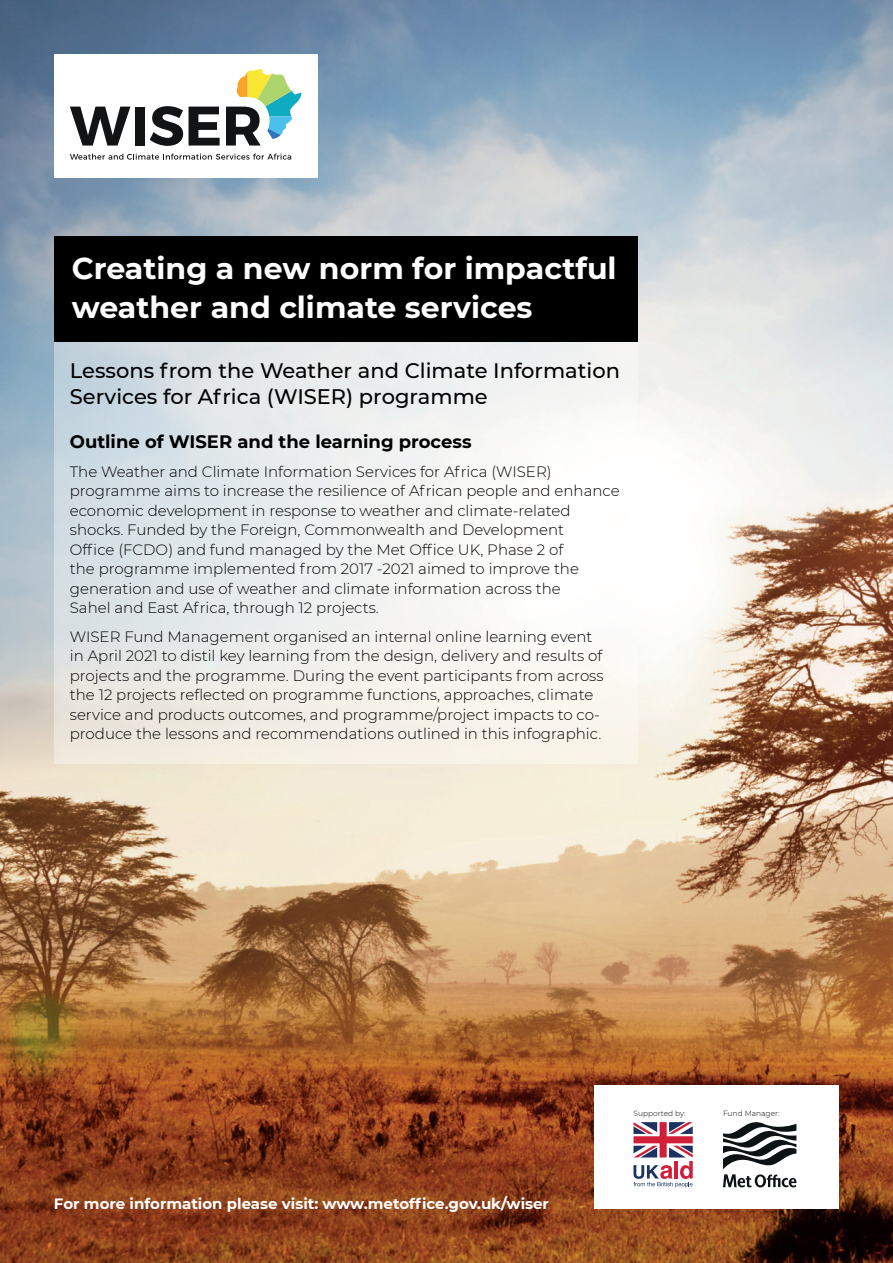
<style>
.page{position:relative;width:893px;height:1263px;background:#fff}
.page>*{position:absolute;margin:0;border:0;box-sizing:border-box;transform-origin:0 0}
.t1{font:700 30px/39px "Montserrat";color:#fff}
.t2{font:500 21px/25.2px "Montserrat";color:#000001}
.t3{font:700 18px "Montserrat";color:#000001}
.t4{font:300 15px/19.5px "Montserrat";color:#000001}
.t5{font:700 15px "Montserrat";color:#fff}
.t6{font:300 7.5px "Montserrat";color:#000001}
</style>
<div class="page">
<img style="left:0;top:0;width:893px;height:1263px">
<svg style="left:54px;top:342px;width:583px;height:421px"></svg>
<div style="left:594px;top:1086px;width:245px;height:123px;background:#fff"></div>
<div style="left:54px;top:54px;width:263px;height:123px;background:#fff"></div>
<svg style="left:70px;top:69px;width:232px;height:91px"></svg>
<svg style="left:633px;top:1122px;width:60px;height:65px"></svg>
<svg style="left:723px;top:1122px;width:74px;height:65px"></svg>
<div style="left:54px;top:237px;width:583px;height:105px;background:#000001"></div>
<h1 class="t1" style="left:72px;top:247px;width:546px">Creating a new norm for impactful weather and climate services</h1>
<h2 class="t2" style="left:70px;top:358px;width:552px">Lessons from the Weather and Climate Information<br>Services for Africa (WISER) programme</h2>
<p class="t3" style="left:70px;top:429px;width:403px">Outline of WISER and the learning process</p>
<p class="t4" style="left:70px;top:461px;width:551px">The Weather and Climate Information Services for Africa (WISER) programme aims to increase the resilience of African people and enhance economic development in response to weather and climate-related shocks. Funded by the Foreign, Commonwealth and Development<br>Office (FCDO) and fund managed by the Met Office UK, Phase 2 of<br>the programme implemented from 2017 -2021 aimed to improve the generation and use of weather and climate information across the<br>Sahel and East Africa, through 12 projects.</p>
<p class="t4" style="left:70px;top:626px;width:535px">WISER Fund Management organised an internal online learning event in April 2021 to distil key learning from the design, delivery and results of projects and the programme. During the event participants from across the 12 projects reflected on programme functions, approaches, climate service and products outcomes, and programme/project impacts to co&shy;produce the lessons and recommendations outlined in this infographic.</p>
<p class="t5" style="left:54px;top:1193px;width:497px">For more information please visit: www.metoffice.gov.uk/wiser</p>
<p class="t6" style="left:633px;top:1108px;width:54px">Supported by:</p>
<p class="t6" style="left:723px;top:1108px;width:58px">Fund Manager:</p>
</div>
